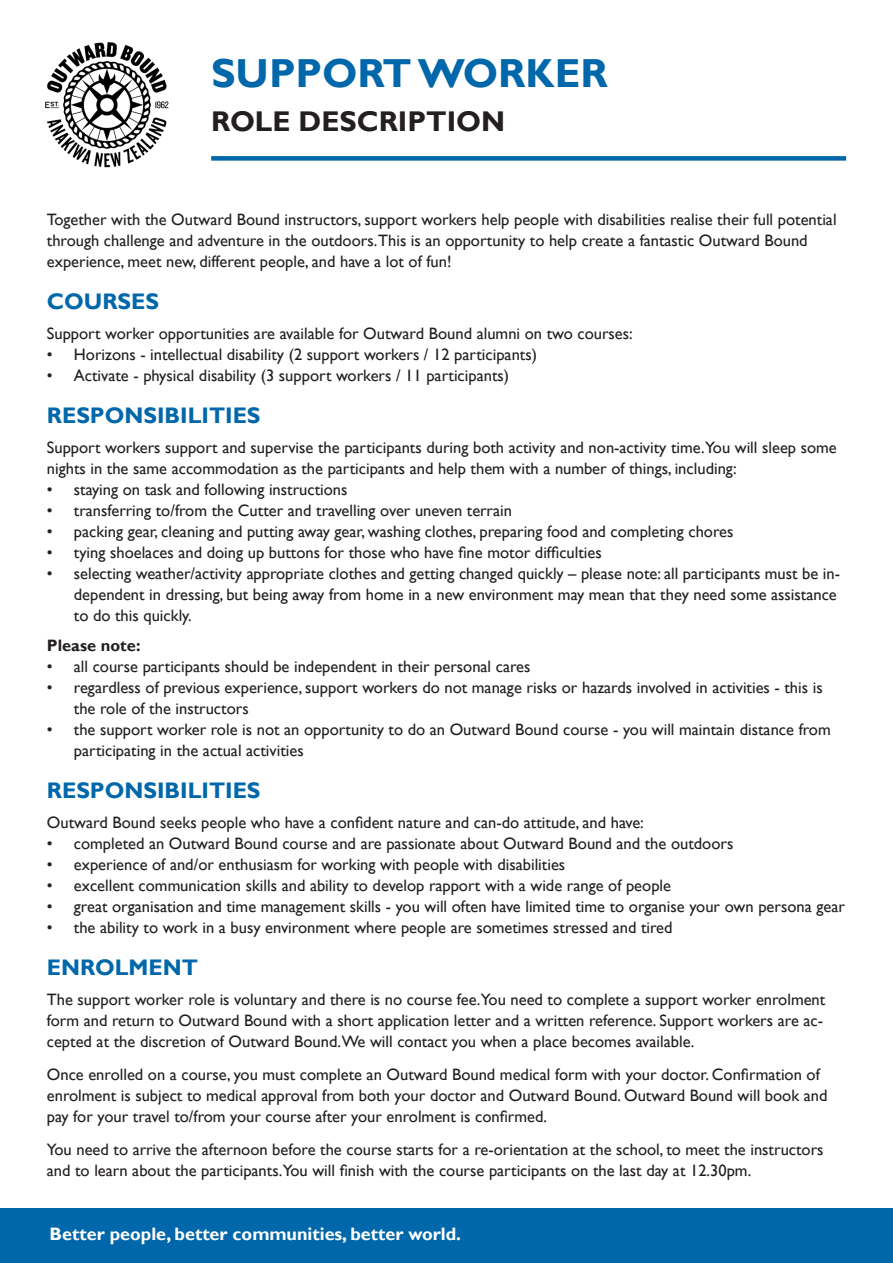
<style>
.page{position:relative;width:893px;height:1263px;background:#fff}
.page>*{position:absolute;margin:0;border:0;box-sizing:border-box;transform-origin:0 0}
.t1{font:700 40.5px "Gill Sans";color:#0067aa}
.t2{font:700 28.5px "Gill Sans";color:#231f20}
.t3{font:700 22.5px "Gill Sans";color:#0067aa}
.t4{font:700 18px "Gill Sans";color:#fff}
.t5{font:16.5px/21px "Gill Sans";color:#231f20}
.t6{font:700 16.5px "Gill Sans";color:#231f20}
</style>
<div class="page">
<img style="left:45px;top:42px;width:124px;height:126px">
<div style="left:211px;top:156px;width:635px;height:5px;background:#0067aa"></div>
<div style="left:0;top:1209px;width:893px;height:54px;background:#0067aa"></div>
<p class="t1" style="left:211px;top:49px;width:398px">SUPPORT WORKER</p>
<p class="t2" style="left:211px;top:104px;width:295px">ROLE DESCRIPTION</p>
<p class="t5" style="left:47px;top:209px;width:791px">Together with the Outward Bound instructors, support workers help people with disabilities realise their full potential through challenge and adventure in the outdoors.This is an opportunity to help create a fantastic Outward Bound</p>
<p class="t5" style="left:47px;top:251px;width:406px">experience, meet new, different people, and have a lot of fun!</p>
<p class="t3" style="left:47px;top:288px;width:114px">COURSES</p>
<p class="t5" style="left:47px;top:323px;width:587px">Support worker opportunities are available for Outward Bound alumni on two courses:</p>
<p class="t5" style="left:47px;top:344px;width:492px">• Horizons - intellectual disability (2 support workers / 12 participants)</p>
<p class="t5" style="left:47px;top:365px;width:464px">• Activate - physical disability (3 support workers / 11 participants)</p>
<p class="t3" style="left:47px;top:402px;width:215px">RESPONSIBILITIES</p>
<p class="t5" style="left:47px;top:437px;width:791px">Support workers support and supervise the participants during both activity and non-activity time.You will sleep some nights in the same accommodation as the participants and help them with a number of things, including:</p>
<p class="t5" style="left:47px;top:479px;width:302px">• staying on task and following instructions</p>
<p class="t5" style="left:47px;top:500px;width:467px">• transferring to/from the Cutter and travelling over uneven terrain</p>
<p class="t5" style="left:47px;top:521px;width:688px">• packing gear, cleaning and putting away gear, washing clothes, preparing food and completing chores</p>
<p class="t5" style="left:47px;top:542px;width:556px">• tying shoelaces and doing up buttons for those who have fine motor difficulties</p>
<p class="t5" style="left:74px;top:563px;width:768px;text-indent:-27px">• selecting weather/activity appropriate clothes and getting changed quickly – please note: all participants must be in&shy;dependent in dressing, but being away from home in a new environment may mean that they need some assistance to do this quickly.</p>
<p class="t6" style="left:47px;top:635px;width:95px">Please note:</p>
<p class="t5" style="left:47px;top:656px;width:485px">• all course participants should be independent in their personal cares</p>
<p class="t5" style="left:74px;top:677px;width:750px;text-indent:-27px">• regardless of previous experience, support workers do not manage risks or hazards involved in activities - this is the role of the instructors</p>
<p class="t5" style="left:74px;top:719px;width:758px;text-indent:-27px">• the support worker role is not an opportunity to do an Outward Bound course - you will maintain distance from participating in the actual activities</p>
<p class="t3" style="left:47px;top:777px;width:215px">RESPONSIBILITIES</p>
<p class="t5" style="left:47px;top:812px;width:598px">Outward Bound seeks people who have a confident nature and can-do attitude, and have:</p>
<p class="t5" style="left:47px;top:833px;width:688px">• completed an Outward Bound course and are passionate about Outward Bound and the outdoors</p>
<p class="t5" style="left:47px;top:854px;width:520px">• experience of and/or enthusiasm for working with people with disabilities</p>
<p class="t5" style="left:47px;top:875px;width:626px">• excellent communication skills and ability to develop rapport with a wide range of people</p>
<p class="t5" style="left:47px;top:896px;width:799px">• great organisation and time management skills - you will often have limited time to organise your own persona gear</p>
<p class="t5" style="left:47px;top:917px;width:627px">• the ability to work in a busy environment where people are sometimes stressed and tired</p>
<p class="t3" style="left:47px;top:954px;width:153px">ENROLMENT</p>
<p class="t5" style="left:47px;top:989px;width:780px">The support worker role is voluntary and there is no course fee.You need to complete a support worker enrolment form and return to Outward Bound with a short application letter and a written reference. Support workers are ac&shy;cepted at the discretion of Outward Bound.We will contact you when a place becomes available.</p>
<p class="t5" style="left:47px;top:1064px;width:774px">Once enrolled on a course, you must complete an Outward Bound medical form with your doctor. Confirmation of</p>
<p class="t5" style="left:47px;top:1085px;width:782px">enrolment is subject to medical approval from both your doctor and Outward Bound. Outward Bound will book and pay for your travel to/from your course after your enrolment is confirmed.</p>
<p class="t5" style="left:47px;top:1139px;width:778px">You need to arrive the afternoon before the course starts for a re-orientation at the school, to meet the instructors and to learn about the participants.You will finish with the course participants on the last day at 12.30pm.</p>
<p class="t4" style="left:50px;top:1223px;width:413px">Better people, better communities, better world.</p>
</div>
